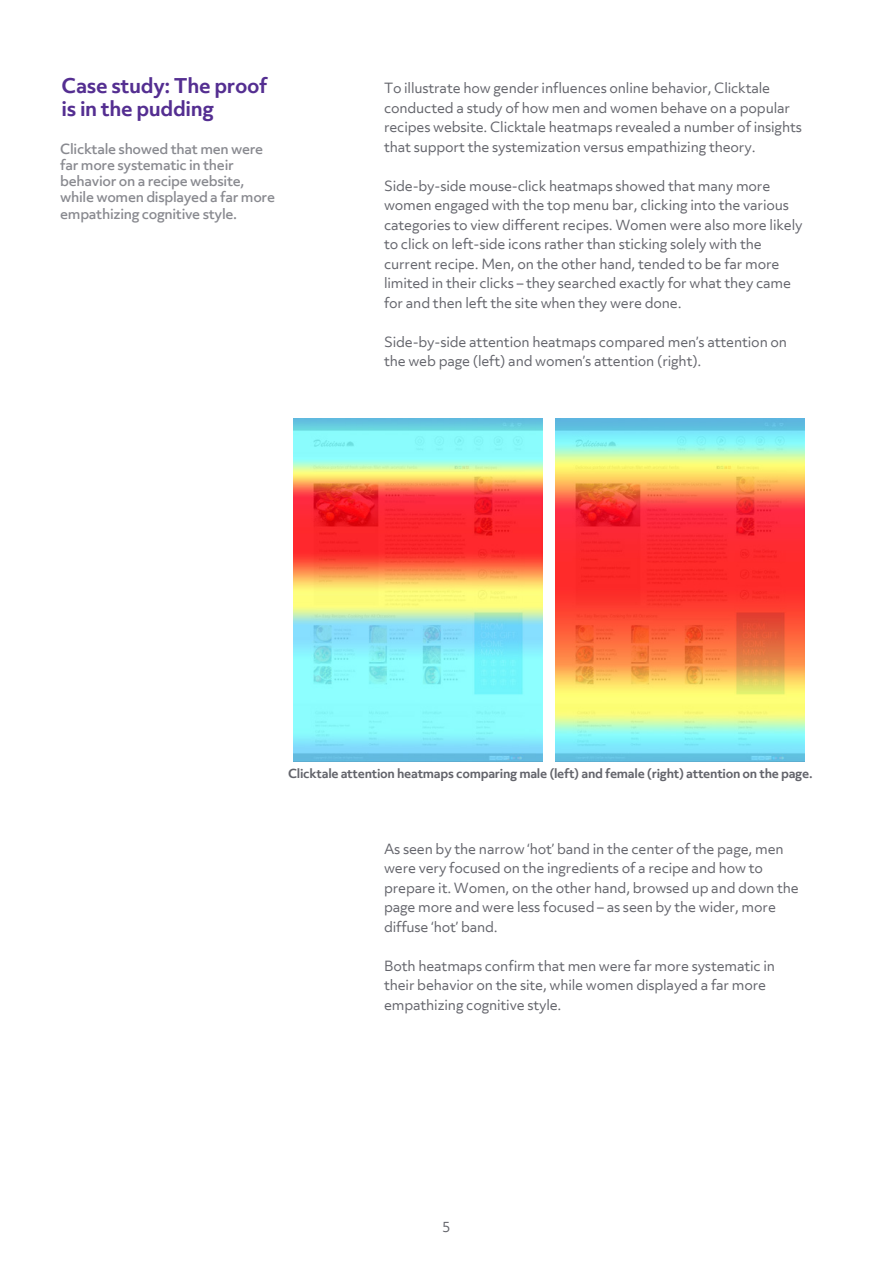
<style>
.page{position:relative;width:893px;height:1263px;background:#fff}
.page>*{position:absolute;margin:0;border:0;box-sizing:border-box;transform-origin:0 0}
.t1{font:700 19.5px/23.4px "Objektiv Mk 3";letter-spacing:-.02em;color:#542e91}
.t2{font:13.5px/19.5px "Objektiv Mk 3";letter-spacing:-.015em;color:#64656c}
.t3{font:500 13.5px/16.2px "Objektiv Mk 3";letter-spacing:-.025em;color:#898a90}
.t4{font:13.5px "Objektiv Mk 1";color:#63646b}
.t5{font:700 12px "Objektiv Mk 3";letter-spacing:-.025em;color:#63646b}
</style>
<div class="page">
<img style="left:555px;top:418px;width:249px;height:344px">
<img style="left:293px;top:418px;width:249px;height:344px">
<h1 class="t1" style="left:62px;top:73px;width:207px">Case study: The proof is in the pudding</h1>
<p class="t3" style="left:60px;top:140px;width:216px">Clicktale showed that men were far more systematic in their behavior on a recipe website, while women displayed a far more empathizing cognitive style.</p>
<p class="t2" style="left:384px;top:78px;width:419px">To illustrate how gender influences online behavior, Clicktale conducted a study of how men and women behave on a popular recipes website. Clicktale heatmaps revealed a number of insights that support the systemization versus empathizing theory.</p>
<p class="t2" style="left:384px;top:176px;width:420px">Side-by-side mouse-click heatmaps showed that many more women engaged with the top menu bar, clicking into the various categories to view different recipes. Women were also more likely to click on left-side icons rather than sticking solely with the current recipe. Men, on the other hand, tended to be far more limited in their clicks – they searched exactly for what they came for and then left the site when they were done.</p>
<p class="t2" style="left:384px;top:332px;width:405px">Side-by-side attention heatmaps compared men’s attention on the web page (left) and women’s attention (right).</p>
<p class="t5" style="left:288px;top:765px;width:526px">Clicktale attention heatmaps comparing male (left) and female (right) attention on the page.</p>
<p class="t2" style="left:384px;top:839px;width:416px">As seen by the narrow ‘hot’ band in the center of the page, men were very focused on the ingredients of a recipe and how to prepare it. Women, on the other hand, browsed up and down the page more and were less focused – as seen by the wider, more diffuse ‘hot’ band.</p>
<p class="t2" style="left:384px;top:956px;width:393px">Both heatmaps confirm that men were far more systematic in their behavior on the site, while women displayed a far more empathizing cognitive style.</p>
<p class="t4" style="left:442px;top:1218px;width:10px">5</p>
</div>
